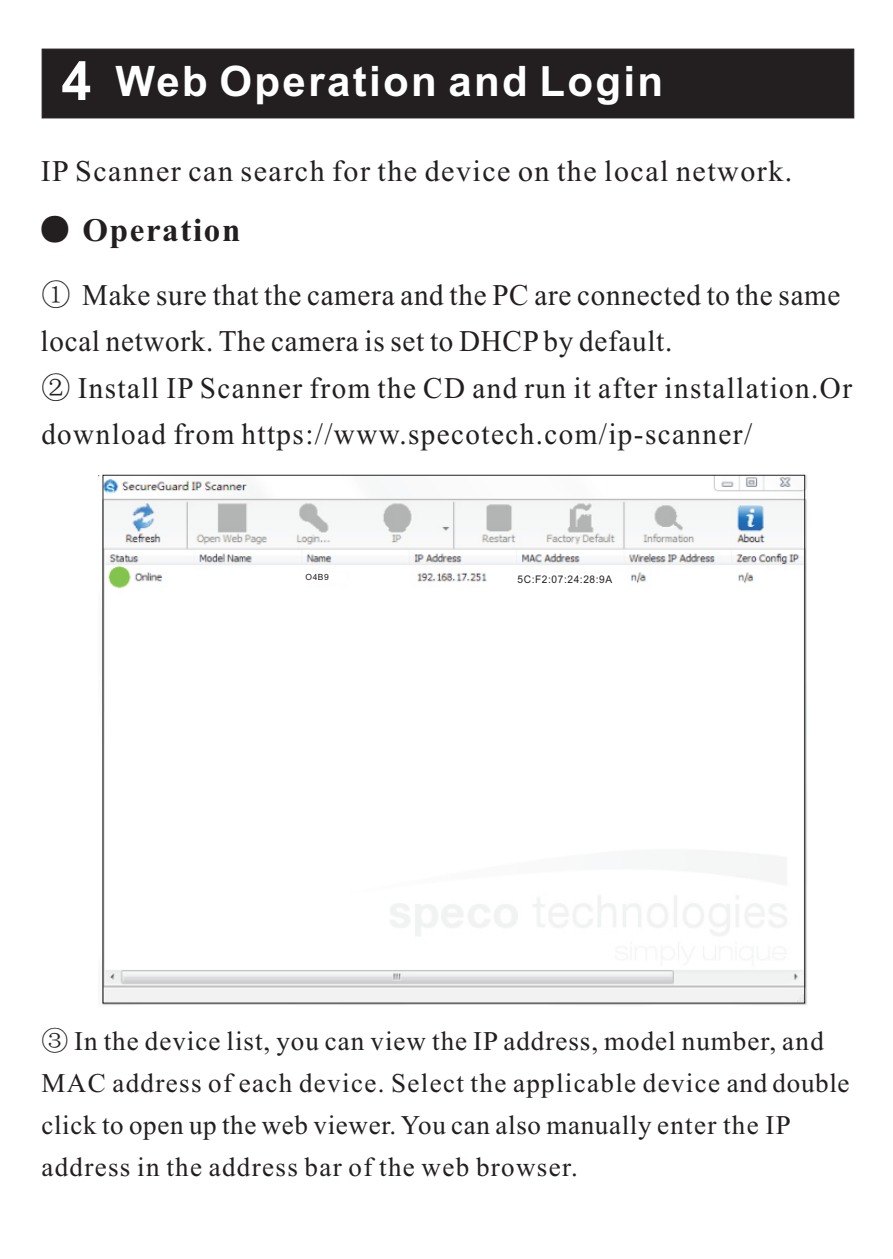
<style>
.page{position:relative;width:893px;height:1259px;background:#fff}
.page>*{position:absolute;margin:0;border:0;box-sizing:border-box;transform-origin:0 0}
.t1{font:700 42px "Arial";letter-spacing:.055em;color:#fff}
.t2{font:700 33px "Times New Roman";letter-spacing:.05em;color:#231f20}
.t3{font:30px/46.5px "Times New Roman";letter-spacing:.05em;color:#231f20}
.t4{font:27px/42px "Times New Roman";letter-spacing:.045em;color:#231f20}
.t5{font:10.5px "Arial";letter-spacing:.055em;color:#231f20}
.t6{font:8.4px "Arial";color:#231f20}
.s1{font-size:54px}
.s2{font-family:"Gulim";font-weight:400}
.s3{font-family:"Sim Sun"}
</style>
<div class="page">
<div style="left:41px;top:48px;width:813px;height:71px;background:#231f20"></div>
<img style="left:98px;top:475px;width:709px;height:530px">
<div style="left:303px;top:572px;width:44px;height:11px;background:#fff"></div>
<div style="left:517px;top:573px;width:99px;height:16px;background:#fff"></div>
<h1 class="t1" style="left:61px;top:66px;width:603px"><span class="s1">4</span> Web Operation and Login</h1>
<p class="t3" style="left:41px;top:150px;width:753px">IP Scanner can search for the device on the local network.</p>
<p class="t2" style="left:38px;top:218px;width:204px"><span class="s2">●</span> Operation</p>
<p class="t3" style="left:41px;top:274px;width:813px"><span class="s3">①</span> Make sure that the camera and the PC are connected to the same local network. The camera is set to DHCPby default.<br><span class="s3">②</span> Install IP Scanner from the CD and run it after installation.Or download from https://www.specotech.com/ip-scanner/</p>
<p class="t6" style="left:306px;top:574px;width:25px">O4B9</p>
<p class="t5" style="left:518px;top:575px;width:96px">5C:F2:07:24:28:9A</p>
<p class="t4" style="left:41px;top:1023px;width:810px"><span class="s3">③</span> In the device list, you can view the IP address, model number, and MAC address of each device. Select the applicable device and double click to open up the web viewer. You can also manually enter the IP address in the address bar of the web browser.</p>
</div>
